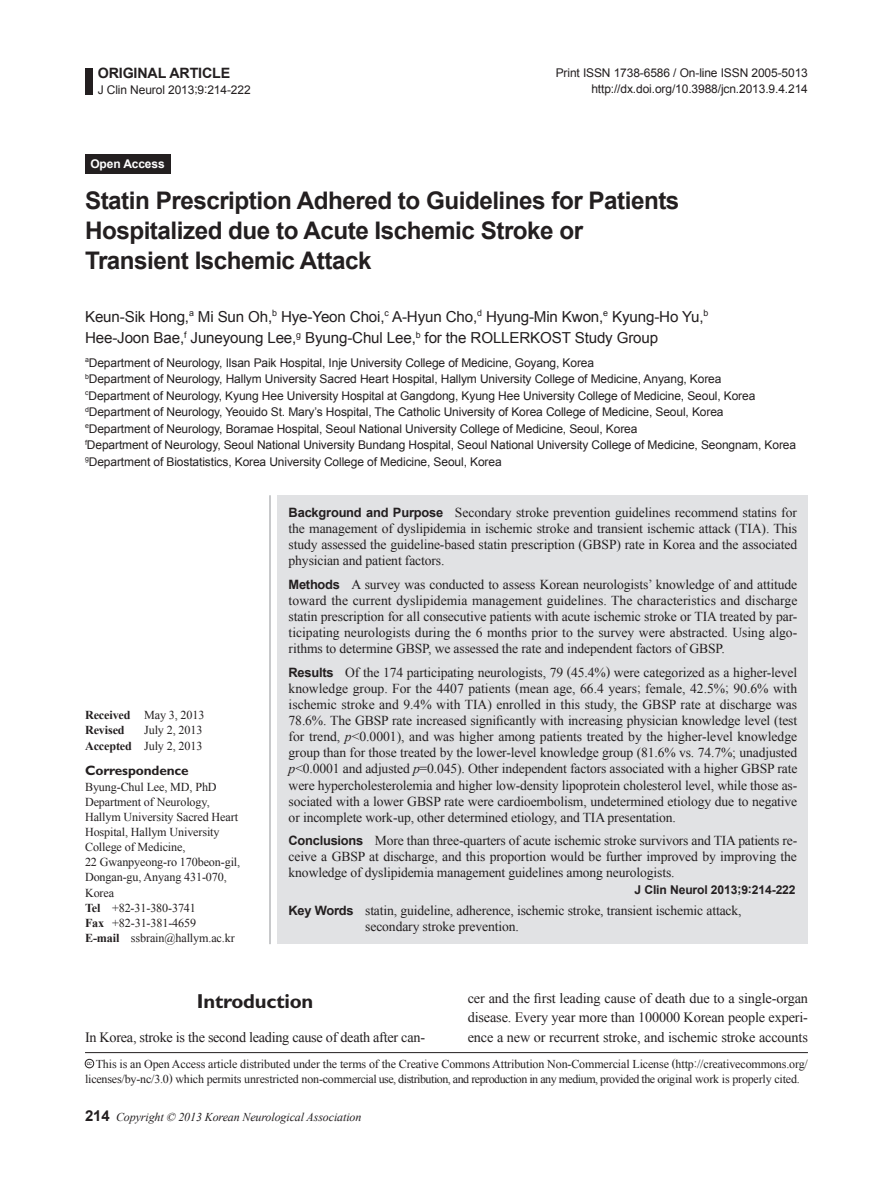
<style>
.page{position:relative;width:893px;height:1191px;background:#fff}
.page>*{position:absolute;margin:0;border:0;box-sizing:border-box;transform-origin:0 0}
.t1{font:700 24.3px/30.3px "Arial";letter-spacing:-.02em;color:#231f20}
.t2{font:700 20.25px "Gill Sans Std";letter-spacing:-.01em;color:#231f20}
.t3{font:15.15px/21.1px "Arial";letter-spacing:-.01em;color:#231f20}
.t4{font:14.25px/19.5px "Times New Roman";letter-spacing:-.01em;color:#231f20;text-align:justify}
.t5{font:700 14.25px "Arial";letter-spacing:-.01em;color:#231f20}
.t6{font:13.65px/16px "Times New Roman";letter-spacing:-.01em;color:#231f20;text-align:justify}
.t7{font:700 13.65px "Gill Sans Std";letter-spacing:-.01em;color:#231f20}
.t8{font:12.15px/15.1px "Times New Roman";letter-spacing:-.01em;color:#231f20;text-align:right}
.t9{font:700 12.15px "Arial";letter-spacing:-.01em;color:#231f20}
.t10{font:700 12.15px/15.1px "Times New Roman";letter-spacing:-.01em;color:#231f20}
.t11{font:12px/16.5px "Arial";letter-spacing:-.01em;color:#231f20;text-align:right}
.t12{font:12px/15.1px "Times New Roman";letter-spacing:-.015em;color:#231f20}
.t13{font:italic 12px "Times New Roman";letter-spacing:-.01em;color:#231f20}
.t14{font:700 12px "Arial";letter-spacing:-.01em;color:#fff}
.s1{font-weight:400}
.s2{font-weight:700}
.s3{font-family:"Arial";font-weight:700;font-size:12.9px}
.s4{color:#e1e2e4}
.s5{font-style:italic}
.s6{font-family:"Arial";font-weight:700;font-style:normal;font-size:15px}
</style>
<div class="page">
<div style="left:85px;top:68px;width:8px;height:27px;background:#231f20"></div>
<div style="left:278px;top:495px;width:530px;height:449px;background:#e1e2e4"></div>
<hr style="left:270px;top:495px;width:1px;height:449px;background:#939598">
<div style="left:85px;top:154px;width:85px;height:20px;background:#231f20"></div>
<hr style="left:85px;top:1052px;width:723px;height:1px;background:#231f20">
<div style="left:85px;top:1059px;width:9px;height:9px;border:1px solid #231f20;border-radius:50%"></div>
<p class="t5" style="left:98px;top:64px;width:134px">ORIGINAL ARTICLE</p>
<p class="t11" style="left:98px;top:82px;width:154px">J Clin Neurol 2013;9:214-222</p>
<p class="t14" style="left:90px;top:156px;width:76px">Open Access</p>
<p class="t11" style="left:556px;top:65px;width:254px;line-height:15.9px">Print ISSN 1738-6586 / On-line ISSN 2005-5013 http://dx.doi.org/10.3988/jcn.2013.9.4.214</p>
<h1 class="t1" style="left:85px;top:186px;width:596px">Statin Prescription Adhered to Guidelines for Patients<br>Hospitalized due to Acute Ischemic Stroke or<br>Transient Ischemic Attack</h1>
<p class="t3" style="left:85px;top:306px;width:625px">Keun-Sik Hong,<sup>a</sup> Mi Sun Oh,<sup>b</sup> Hye-Yeon Choi,<sup>c</sup> A-Hyun Cho,<sup>d</sup> Hyung-Min Kwon,<sup>e</sup> Kyung-Ho Yu,<sup>b<br></sup>Hee-Joon Bae,<sup>f</sup> Juneyoung Lee,<sup>g</sup> Byung-Chul Lee,<sup>b</sup> for the ROLLERKOST Study Group</p>
<p class="t11" style="left:85px;top:354px;width:713px;text-align:left"><sup>a</sup>Department of Neurology, Ilsan Paik Hospital, Inje University College of Medicine, Goyang, Korea<br><sup>b</sup>Department of Neurology, Hallym University Sacred Heart Hospital, Hallym University College of Medicine, Anyang, Korea<br><sup>c</sup>Department of Neurology, Kyung Hee University Hospital at Gangdong, Kyung Hee University College of Medicine, Seoul, Korea <sup>d</sup>Department of Neurology, Yeouido St. Mary’s Hospital, The Catholic University of Korea College of Medicine, Seoul, Korea<br><sup>e</sup>Department of Neurology, Boramae Hospital, Seoul National University College of Medicine, Seoul, Korea<br><sup>f</sup>Department of Neurology, Seoul National University Bundang Hospital, Seoul National University College of Medicine, Seongnam, Korea <sup>g</sup>Department of Biostatistics, Korea University College of Medicine, Seoul, Korea</p>
<p class="t10" style="left:85px;top:707px;width:121px">Received <span class="s1">May 3, 2013<br></span>Revised</p>
<p class="t8" style="left:85px;top:722px;width:119px">July 2, 2013<br><span class="s2">Accepted</span> July 2, 2013</p>
<p class="t7" style="left:85px;top:762px;width:105px">Correspondence</p>
<p class="t8" style="left:85px;top:778px;width:157px;text-align:left">Byung-Chul Lee, MD, PhD<br>Department of Neurology,<br>Hallym University Sacred Heart<br>Hospital, Hallym University<br>College of Medicine,<br>22 Gwanpyeong-ro 170beon-gil,<br>Dongan-gu, Anyang 431-070,<br>Korea<br><span class="s2">Tel</span> +82-31-380-3741<br><span class="s2">Fax</span> +82-31-381-4659<br><span class="s2">E-mail</span> ssbrain@hallym.ac.kr</p>
<p class="t6" style="left:289px;top:504px;width:510px"><span class="s3">Background and Purpose</span><span class="s4">zz</span>Secondary stroke prevention guidelines recommend statins for the management of dyslipidemia in ischemic stroke and transient ischemic attack (TIA). This study assessed the guideline-based statin prescription (GBSP) rate in Korea and the associated physician and patient factors.</p>
<p class="t6" style="left:289px;top:576px;width:510px"><span class="s3">Methods</span><span class="s4">zz</span>A survey was conducted to assess Korean neurologists’ knowledge of and attitude toward the current dyslipidemia management guidelines. The characteristics and discharge statin prescription for all consecutive patients with acute ischemic stroke or TIA treated by par&shy;ticipating neurologists during the 6 months prior to the survey were abstracted. Using algo&shy;rithms to determine GBSP, we assessed the rate and independent factors of GBSP.</p>
<p class="t6" style="left:289px;top:664px;width:510px"><span class="s3">Results</span><span class="s4">zz</span>Of the 174 participating neurologists, 79 (45.4%) were categorized as a higher-level knowledge group. For the 4407 patients (mean age, 66.4 years; female, 42.5%; 90.6% with ischemic stroke and 9.4% with TIA) enrolled in this study, the GBSP rate at discharge was 78.6%. The GBSP rate increased significantly with increasing physician knowledge level (test for trend, <span class="s5">p</span>&lt;0.0001), and was higher among patients treated by the higher-level knowledge group than for those treated by the lower-level knowledge group (81.6% vs. 74.7%; unadjusted <span class="s5">p</span>&lt;0.0001 and adjusted <span class="s5">p</span>=0.045). Other independent factors associated with a higher GBSP rate were hypercholesterolemia and higher low-density lipoprotein cholesterol level, while those as&shy;sociated with a lower GBSP rate were cardioembolism, undetermined etiology due to negative or incomplete work-up, other determined etiology, and TIA presentation.</p>
<p class="t6" style="left:289px;top:832px;width:510px"><span class="s3">Conclusions</span><span class="s4">zz</span>More than three-quarters of acute ischemic stroke survivors and TIA patients re&shy;ceive a GBSP at discharge, and this proportion would be further improved by improving the knowledge of dyslipidemia management guidelines among neurologists.</p>
<p class="t9" style="left:634px;top:881px;width:163px">J Clin Neurol 2013;9:214-222</p>
<p class="t6" style="left:365px;top:902px;width:378px;text-indent:-77px"><span class="s3">Key Words</span><span class="s4">zz</span>statin, guideline, adherence, ischemic stroke, transient ischemic attack, secondary stroke prevention.</p>
<h2 class="t2" style="left:197px;top:989px;width:118px">Introduction</h2>
<p class="t4" style="left:85px;top:1027px;width:342px">In Korea, stroke is the second leading cause of death after can-</p>
<p class="t4" style="left:468px;top:988px;width:342px">cer and the first leading cause of death due to a single-organ disease. Every year more than 100000 Korean people experi&shy;ence a new or recurrent stroke, and ischemic stroke accounts</p>
<p class="t12" style="left:85px;top:1055px;width:724px"><sup>cc</sup> This is an Open Access article distributed under the terms of the Creative Commons Attribution Non-Commercial License (http://creativecommons.org/ licenses/by-nc/3.0) which permits unrestricted non-commercial use, distribution, and reproduction in any medium, provided the original work is properly cited.</p>
<p class="t13" style="left:85px;top:1108px;width:278px"><span class="s6">214</span> Copyright © 2013 Korean Neurological Association</p>
</div>
